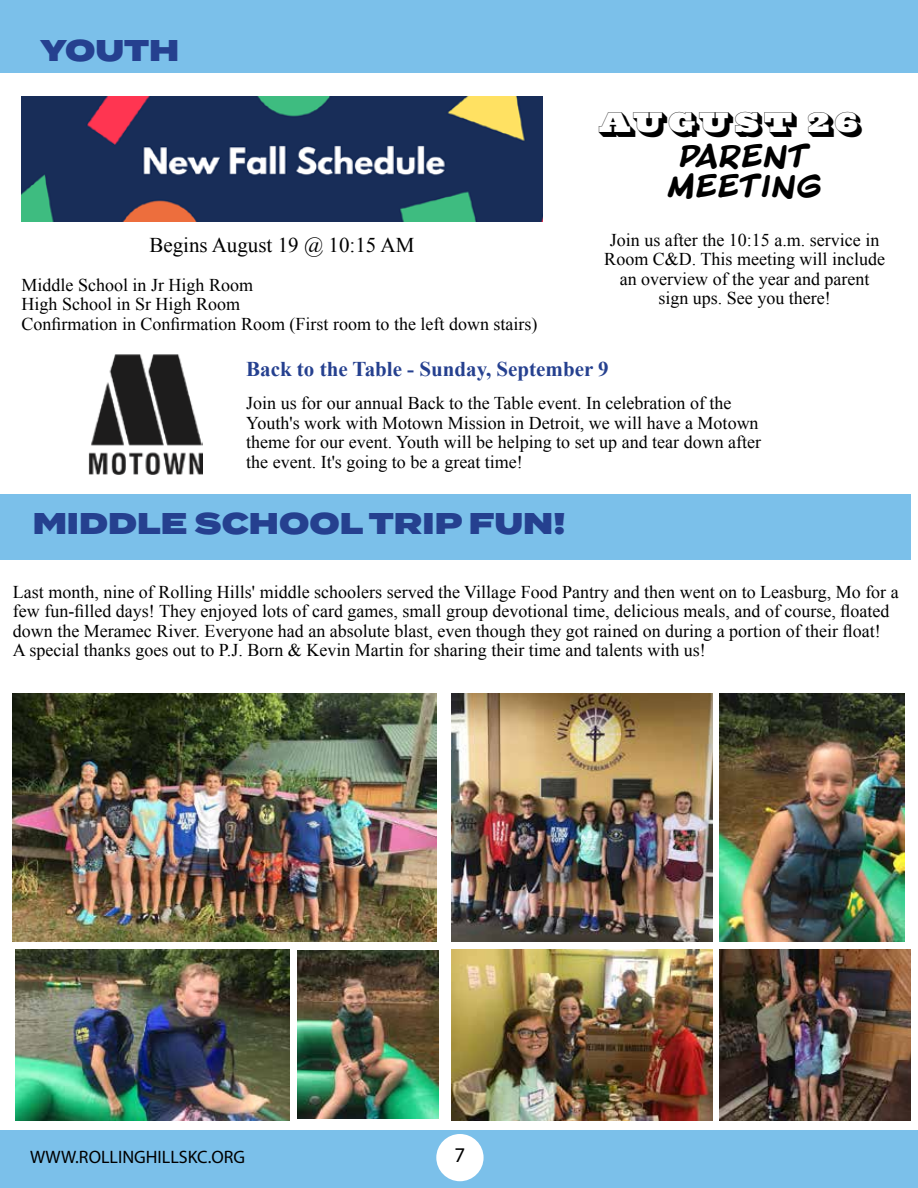
<style>
.page{position:relative;width:918px;height:1188px;background:#fff}
.page>*{position:absolute;margin:0;border:0;box-sizing:border-box;transform-origin:0 0}
.t1{font:33px "Hoosier Daddy";color:#000}
.t2{font:900 30px "Termina";color:#25408f}
.t3{font:700 24px/30px "Blambot Pro BB";color:#000;text-align:center}
.t4{font:700 21px "Times New Roman";color:#25408f}
.t5{font:21px "Times New Roman";color:#000}
.t6{font:21px "Myriad Pro";color:#000}
.t7{font:18px/19.5px "Times New Roman";color:#000}
.t8{font:18px "Myriad Pro";color:#000}
</style>
<div class="page">
<div style="left:0;top:0;width:918px;height:72px;background:#7bc0ea"></div>
<div style="left:0;top:494px;width:910px;height:65px;background:#7bc0ea"></div>
<img style="left:719px;top:694px;width:186px;height:247px">
<img style="left:719px;top:949px;width:191px;height:171px">
<img style="left:89px;top:354px;width:114px;height:121px">
<div style="left:0;top:1131px;width:918px;height:57px;background:#7bc0ea"></div>
<img style="left:297px;top:951px;width:142px;height:168px">
<img style="left:451px;top:949px;width:261px;height:171px">
<img style="left:451px;top:694px;width:261px;height:247px">
<img style="left:15px;top:949px;width:275px;height:171px">
<img style="left:13px;top:694px;width:423px;height:247px">
<img style="left:22px;top:96px;width:520px;height:126px">
<div style="left:436px;top:1134px;width:48px;height:47px;background:#fff;border-radius:50%"></div>
<h2 class="t2" style="left:40px;top:28px;width:140px">YOUTH</h2>
<p class="t5" style="left:149px;top:230px;width:266px">Begins August 19 @ 10:15 AM</p>
<p class="t7" style="left:22px;top:275px;width:518px">Middle School in Jr High Room<br>High School in Sr High Room<br>Confirmation in Confirmation Room (First room to the left down stairs)</p>
<h1 class="t1" style="left:598px;top:104px;width:266px">AUGUST 26</h1>
<h3 class="t3" style="left:667px;top:142px;width:157px">PARENT<br>MEETING</h3>
<p class="t7" style="left:604px;top:230px;width:282px;text-align:center">Join us after the 10:15 a.m. service in<br>Room C&amp;D. This meeting will include an overview of the year and parent sign ups. See you there!</p>
<p class="t4" style="left:246px;top:354px;width:364px">Back to the Table - Sunday, September 9</p>
<p class="t7" style="left:246px;top:393px;width:516px">Join us for our annual Back to the Table event. In celebration of the Youth's work with Motown Mission in Detroit, we will have a Motown theme for our event. Youth will be helping to set up and tear down after the event. It's going to be a great time!</p>
<h2 class="t2" style="left:33px;top:501px;width:534px">MIDDLE SCHOOL TRIP FUN!</h2>
<p class="t7" style="left:13px;top:582px;width:887px">Last month, nine of Rolling Hills' middle schoolers served the Village Food Pantry and then went on to Leasburg, Mo for a few fun-filled days! They enjoyed lots of card games, small group devotional time, delicious meals, and of course, floated down the Meramec River. Everyone had an absolute blast, even though they got rained on during a portion of their float!<br>A special thanks goes out to P.J. Born &amp; Kevin Martin for sharing their time and talents with us!</p>
<p class="t8" style="left:30px;top:1145px;width:217px">WWW.ROLLINGHILLSKC.ORG</p>
<p class="t6" style="left:455px;top:1142px;width:12px">7</p>
</div>
